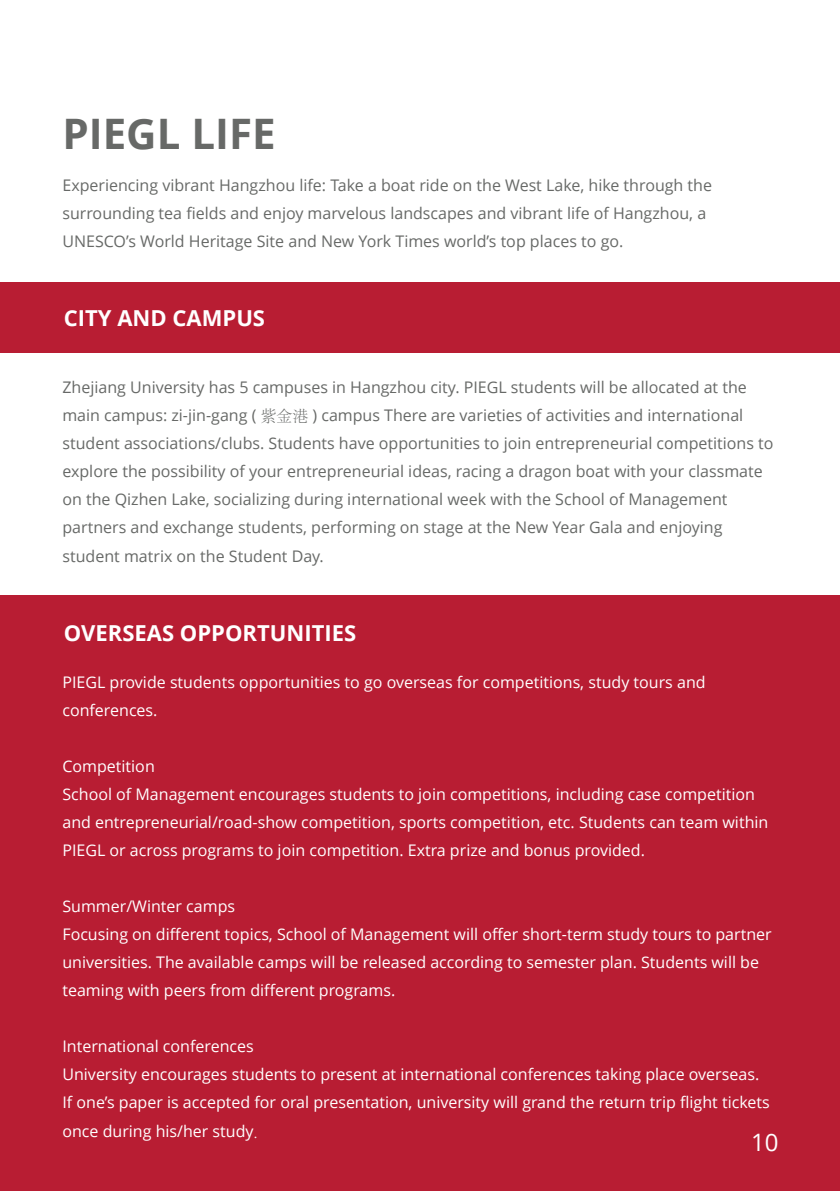
<style>
.page{position:relative;width:840px;height:1191px;background:#fff}
.page>*{position:absolute;margin:0;border:0;box-sizing:border-box;transform-origin:0 0}
.t1{font:700 42px "Open Sans";color:#676967}
.t2{font:24px "Open Sans";color:#fff}
.t3{font:700 22px "Open Sans";color:#fff}
.t4{font:16px/28px "Open Sans";color:#fff}
.t5{font:16px/28.2px "Open Sans";color:#676967}
.s1{font-family:"Adobe Song Std";font-weight:300}
.s2{font-family:"Adobe Song Std";font-weight:300;font-size:18px}
</style>
<div class="page">
<div style="left:0;top:283px;width:839px;height:70px;background:#b81d33"></div>
<div style="left:0;top:595px;width:839px;height:596px;background:#b81d33"></div>
<h1 class="t1" style="left:62px;top:104px;width:215px">PIEGL LIFE</h1>
<p class="t5" style="left:62px;top:171px;width:650px">Experiencing vibrant Hangzhou life: Take a boat ride on the West Lake, hike through the surrounding tea fields and enjoy marvelous landscapes and vibrant life of Hangzhou, a<br>UNESCO’s World Heritage Site and New York Times world’s top places to go.</p>
<h3 class="t3" style="left:64px;top:302px;width:203px">CITY AND CAMPUS</h3>
<p class="t5" style="left:62px;top:373px;width:712px">Zhejiang University has 5 campuses in Hangzhou city. PIEGL students will be allocated at the main campus: zi-jin-gang ( <span class="s1">紫金港</span> ) campus There are varieties of activities and international student associations/clubs. Students have opportunities to join entrepreneurial competitions to explore the possibility of your entrepreneurial ideas, racing a dragon boat with your classmate on the Qizhen Lake, socializing during international week with the School of Management partners and exchange students, performing on stage at the New Year Gala and enjoying student matrix on the Student Day.</p>
<h3 class="t3" style="left:64px;top:617px;width:294px">OVERSEAS OPPORTUNITIES</h3>
<p class="t4" style="left:62px;top:667px;width:644px">PIEGL provide students opportunities to go overseas for competitions, study tours and conferences.</p>
<p class="t4" style="left:62px;top:751px;width:707px">Competition<br>School of Management encourages students to join competitions, including case competition and entrepreneurial/road-show competition, sports competition, etc. Students can team within PIEGL or across programs to join competition. Extra prize and bonus provided.</p>
<p class="t4" style="left:62px;top:891px;width:710px">Summer/Winter camps<br>Focusing on different topics, School of Management will offer short-term study tours to partner universities. The available camps will be released according to semester plan. Students will be teaming with peers from different programs.</p>
<p class="t4" style="left:62px;top:1031px;width:708px">International conferences<br>University encourages students to present at international conferences taking place overseas.<br>If one’s paper is accepted for oral presentation, university will grand the return trip flight tickets once during his/her study<span class="s2">.</span></p>
<h2 class="t2" style="left:750px;top:1125px;width:29px">10</h2>
</div>
